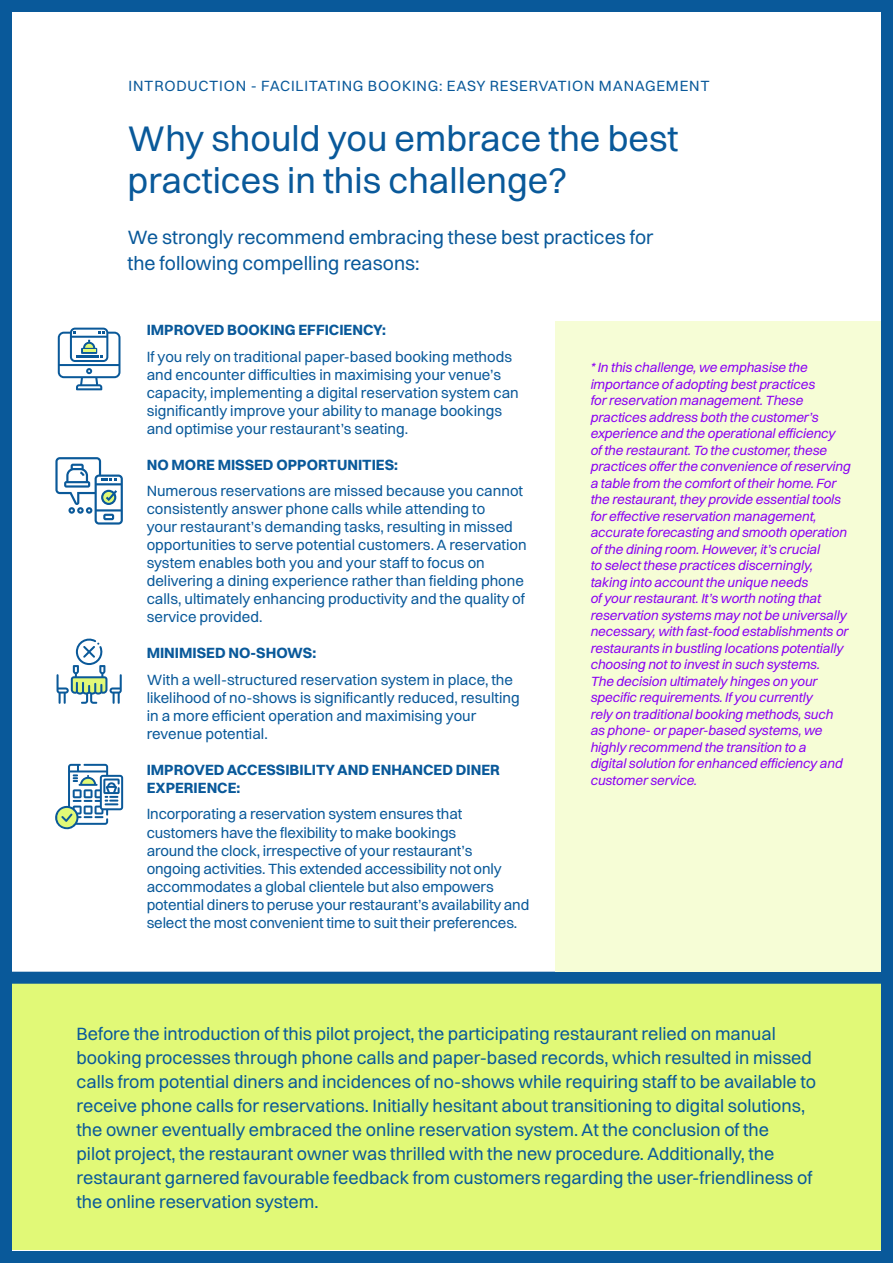
<style>
.page{position:relative;width:893px;height:1263px;background:#fff}
.page>*{position:absolute;margin:0;border:0;box-sizing:border-box;transform-origin:0 0}
.t1{font:36px/42px "Switzer";color:#09599a}
.t2{font:19.5px/25.5px "Switzer";color:#09599a}
.t3{font:18px/24px "Switzer";color:#09599a}
.t4{font:15px/18px "Switzer";color:#09599a}
.t5{font:700 15px/18px "Switzer";color:#09599a}
.t6{font:15px "Switzer";letter-spacing:.05em;color:#09599a}
.t7{font:italic 13.5px/16.5px "Switzer";letter-spacing:-.01em;color:#8a00f4}
</style>
<div class="page">
<div style="left:0;top:978px;width:893px;height:272px;background:#e1f977"></div>
<div style="left:0;top:972px;width:882px;height:12px;background:#09599a"></div>
<div style="left:555px;top:321px;width:327px;height:651px;background:#f6fdd6"></div>
<div style="left:0;top:0;width:893px;height:1263px;border:12px solid #09599a"></div>
<svg style="left:58px;top:328px;width:62px;height:62px"></svg>
<svg style="left:55px;top:457px;width:68px;height:68px"></svg>
<svg style="left:57px;top:638px;width:65px;height:66px"></svg>
<svg style="left:55px;top:764px;width:68px;height:66px"></svg>
<svg style="left:892px;top:878px;width:1px;height:121px"></svg>
<p class="t6" style="left:129px;top:76px;width:582px">INTRODUCTION - FACILITATING BOOKING: EASY RESERVATION MANAGEMENT</p>
<h1 class="t1" style="left:128px;top:117px;width:552px">Why should you embrace the best practices in this challenge?</h1>
<h2 class="t2" style="left:128px;top:224px;width:527px">We strongly recommend embracing these best practices for the following compelling reasons:</h2>
<p class="t5" style="left:147px;top:321px;width:241px">IMPROVED BOOKING EFFICIENCY:</p>
<p class="t4" style="left:147px;top:347px;width:374px">If you rely on traditional paper-based booking methods and encounter difficulties in maximising your venue’s capacity, implementing a digital reservation system can significantly improve your ability to manage bookings and optimise your restaurant’s seating.</p>
<p class="t5" style="left:147px;top:455px;width:253px">NO MORE MISSED OPPORTUNITIES:</p>
<p class="t4" style="left:147px;top:482px;width:381px">Numerous reservations are missed because you cannot consistently answer phone calls while attending to<br>your restaurant’s demanding tasks, resulting in missed opportunities to serve potential customers. A reservation system enables both you and your staff to focus on delivering a dining experience rather than fielding phone calls, ultimately enhancing productivity and the quality of service provided.</p>
<p class="t5" style="left:147px;top:644px;width:171px">MINIMISED NO-SHOWS:</p>
<p class="t4" style="left:147px;top:670px;width:374px">With a well-structured reservation system in place, the likelihood of no-shows is significantly reduced, resulting in a more efficient operation and maximising your revenue potential.</p>
<p class="t5" style="left:147px;top:760px;width:355px">IMPROVED ACCESSIBILITY AND ENHANCED DINER<br>EXPERIENCE:</p>
<p class="t4" style="left:147px;top:805px;width:384px">Incorporating a reservation system ensures that customers have the flexibility to make bookings<br>around the clock, irrespective of your restaurant’s ongoing activities. This extended accessibility not only accommodates a global clientele but also empowers potential diners to peruse your restaurant’s availability and select the most convenient time to suit their preferences.</p>
<p class="t7" style="left:590px;top:359px;width:262px">* In this challenge, we emphasise the importance of adopting best practices<br>for reservation management. These practices address both the customer’s experience and the operational efficiency<br>of the restaurant. To the customer, these practices offer the convenience of reserving a table from the comfort of their home. For the restaurant, they provide essential tools for effective reservation management, accurate forecasting and smooth operation of the dining room. However, it’s crucial<br>to select these practices discerningly, taking into account the unique needs<br>of your restaurant. It’s worth noting that reservation systems may not be universally necessary, with fast-food establishments or restaurants in bustling locations potentially choosing not to invest in such systems.<br>The decision ultimately hinges on your specific requirements. If you currently<br>rely on traditional booking methods, such as phone- or paper-based systems, we highly recommend the transition to a<br>digital solution for enhanced efficiency and customer service.</p>
<p class="t3" style="left:77px;top:1021px;width:741px">Before the introduction of this pilot project, the participating restaurant relied on manual booking processes through phone calls and paper-based records, which resulted in missed calls from potential diners and incidences of no-shows while requiring staff to be available to receive phone calls for reservations. Initially hesitant about transitioning to digital solutions, the owner eventually embraced the online reservation system. At the conclusion of the<br>pilot project, the restaurant owner was thrilled with the new procedure. Additionally, the restaurant garnered favourable feedback from customers regarding the user-friendliness of the online reservation system.</p>
</div>
